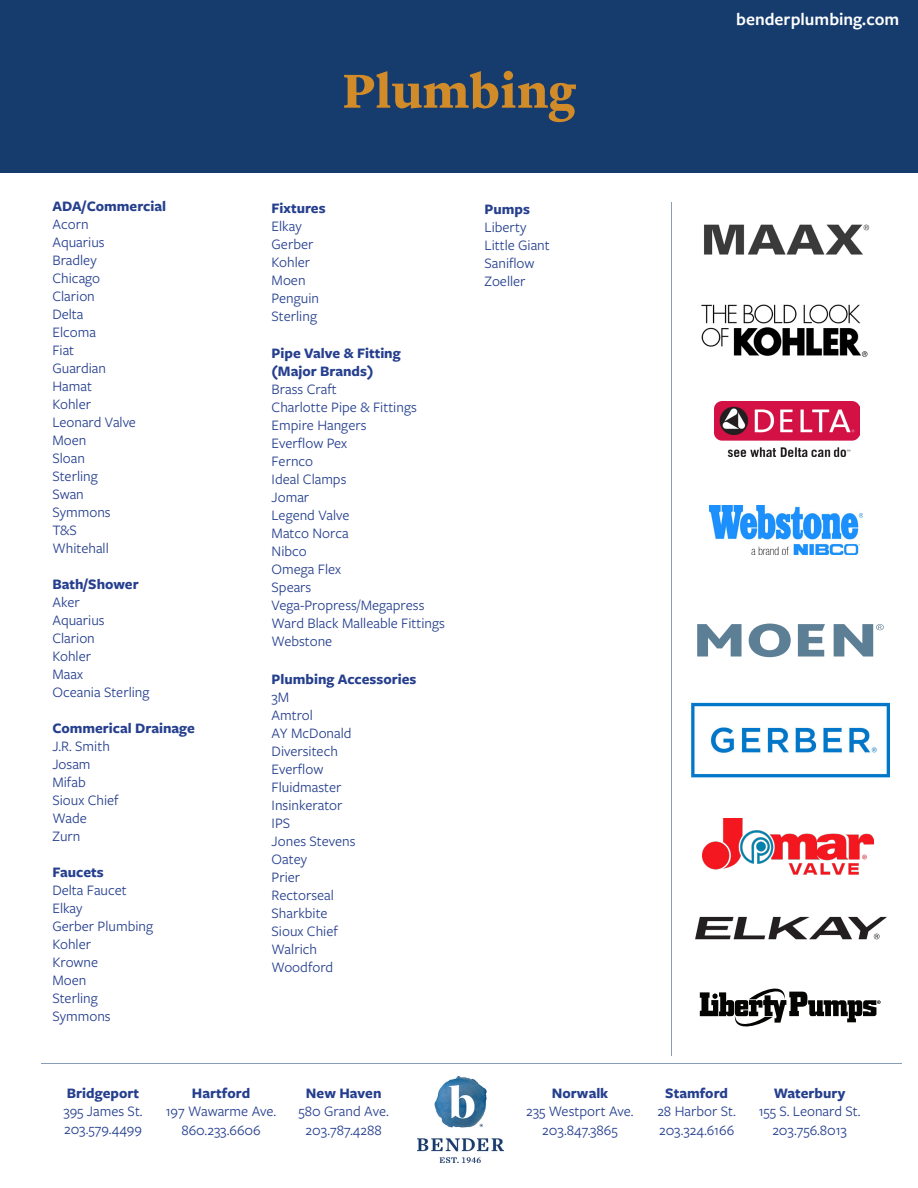
<style>
.page{position:relative;width:918px;height:1188px;background:#fff}
.page>*{position:absolute;margin:0;border:0;box-sizing:border-box;transform-origin:0 0}
.t1{font:900 52.5px "Freight Text Pro";color:#d18b29}
.t2{font:600 18px "Freight Sans Pro";color:#fff}
.t3{font:700 18px "Freight Sans Pro";color:#fff}
.t4{font:15px "Freight Sans Pro";color:#253f8e}
.t5{font:700 15px "Freight Sans Pro";color:#253f8e}
</style>
<div class="page">
<hr style="left:671px;top:202px;width:1px;height:854px;background:#163c6d">
<img style="left:417px;top:1076px;width:87px;height:87px">
<div style="left:0;top:0;width:918px;height:173px;background:#163c6d"></div>
<svg style="left:697px;top:624px;width:45px;height:33px"></svg>
<svg style="left:749px;top:624px;width:42px;height:33px"></svg>
<svg style="left:798px;top:624px;width:27px;height:33px"></svg>
<svg style="left:834px;top:624px;width:50px;height:33px"></svg>
<img style="left:692px;top:702px;width:198px;height:76px">
<img style="left:704px;top:224px;width:166px;height:31px">
<img style="left:709px;top:506px;width:153px;height:48px">
<img style="left:701px;top:304px;width:167px;height:53px">
<img style="left:715px;top:401px;width:145px;height:56px">
<img style="left:695px;top:916px;width:192px;height:24px">
<img style="left:702px;top:818px;width:172px;height:57px">
<svg style="left:700px;top:989px;width:181px;height:37px"></svg>
<p class="t1" style="left:342px;top:55px;width:235px">Plumbing</p>
<p class="t2" style="left:736px;top:7px;width:165px">benderplumbing.com</p>
<p class="t3" style="left:711px;top:8px;width:151px">bendershowrooms</p>
<p class="t5" style="left:52px;top:196px;width:115px">ADA/Commercial</p>
<p class="t4" style="left:52px;top:214px;width:38px">Acorn</p>
<p class="t4" style="left:52px;top:232px;width:54px">Aquarius</p>
<p class="t4" style="left:52px;top:250px;width:46px">Bradley</p>
<p class="t4" style="left:52px;top:268px;width:49px">Chicago</p>
<p class="t4" style="left:52px;top:286px;width:44px">Clarion</p>
<p class="t4" style="left:52px;top:304px;width:33px">Delta</p>
<p class="t4" style="left:52px;top:322px;width:45px">Elcoma</p>
<p class="t4" style="left:52px;top:340px;width:23px">Fiat</p>
<p class="t4" style="left:52px;top:358px;width:55px">Guardian</p>
<p class="t4" style="left:52px;top:376px;width:41px">Hamat</p>
<p class="t4" style="left:52px;top:394px;width:40px">Kohler</p>
<p class="t4" style="left:52px;top:412px;width:85px">Leonard Valve</p>
<p class="t4" style="left:52px;top:430px;width:36px">Moen</p>
<p class="t4" style="left:52px;top:448px;width:34px">Sloan</p>
<p class="t4" style="left:52px;top:466px;width:47px">Sterling</p>
<p class="t4" style="left:52px;top:484px;width:33px">Swan</p>
<p class="t4" style="left:52px;top:502px;width:60px">Symmons</p>
<p class="t4" style="left:52px;top:520px;width:26px">T&amp;S</p>
<p class="t4" style="left:52px;top:538px;width:58px">Whitehall</p>
<p class="t5" style="left:52px;top:574px;width:88px">Bath/Shower</p>
<p class="t4" style="left:52px;top:592px;width:29px">Aker</p>
<p class="t4" style="left:52px;top:610px;width:54px">Aquarius</p>
<p class="t4" style="left:52px;top:628px;width:44px">Clarion</p>
<p class="t4" style="left:52px;top:646px;width:40px">Kohler</p>
<p class="t4" style="left:52px;top:664px;width:32px">Maax</p>
<p class="t4" style="left:52px;top:682px;width:99px">Oceania Sterling</p>
<p class="t5" style="left:52px;top:718px;width:144px">Commerical Drainage</p>
<p class="t4" style="left:52px;top:736px;width:59px">J.R. Smith</p>
<p class="t4" style="left:52px;top:754px;width:40px">Josam</p>
<p class="t4" style="left:52px;top:772px;width:35px">Mifab</p>
<p class="t4" style="left:52px;top:790px;width:68px">Sioux Chief</p>
<p class="t4" style="left:52px;top:808px;width:36px">Wade</p>
<p class="t4" style="left:52px;top:826px;width:30px">Zurn</p>
<p class="t5" style="left:52px;top:862px;width:53px">Faucets</p>
<p class="t4" style="left:52px;top:880px;width:76px">Delta Faucet</p>
<p class="t4" style="left:52px;top:898px;width:32px">Elkay</p>
<p class="t4" style="left:52px;top:916px;width:102px">Gerber Plumbing</p>
<p class="t4" style="left:52px;top:934px;width:40px">Kohler</p>
<p class="t4" style="left:52px;top:952px;width:47px">Krowne</p>
<p class="t4" style="left:52px;top:970px;width:36px">Moen</p>
<p class="t4" style="left:52px;top:988px;width:47px">Sterling</p>
<p class="t4" style="left:52px;top:1006px;width:60px">Symmons</p>
<p class="t5" style="left:272px;top:197px;width:55px">Fixtures</p>
<p class="t4" style="left:272px;top:216px;width:32px">Elkay</p>
<p class="t4" style="left:272px;top:234px;width:43px">Gerber</p>
<p class="t4" style="left:272px;top:252px;width:40px">Kohler</p>
<p class="t4" style="left:272px;top:270px;width:36px">Moen</p>
<p class="t4" style="left:272px;top:288px;width:49px">Penguin</p>
<p class="t4" style="left:272px;top:306px;width:47px">Sterling</p>
<p class="t5" style="left:272px;top:343px;width:131px">Pipe Valve &amp; Fitting</p>
<p class="t5" style="left:272px;top:361px;width:103px">(Major Brands)</p>
<p class="t4" style="left:272px;top:379px;width:67px">Brass Craft</p>
<p class="t4" style="left:272px;top:397px;width:147px">Charlotte Pipe &amp; Fittings</p>
<p class="t4" style="left:272px;top:415px;width:96px">Empire Hangers</p>
<p class="t4" style="left:272px;top:433px;width:77px">Everflow Pex</p>
<p class="t4" style="left:272px;top:451px;width:43px">Fernco</p>
<p class="t4" style="left:272px;top:469px;width:76px">Ideal Clamps</p>
<p class="t4" style="left:272px;top:487px;width:39px">Jomar</p>
<p class="t4" style="left:272px;top:505px;width:79px">Legend Valve</p>
<p class="t4" style="left:272px;top:523px;width:79px">Matco Norca</p>
<p class="t4" style="left:272px;top:541px;width:37px">Nibco</p>
<p class="t4" style="left:272px;top:559px;width:71px">Omega Flex</p>
<p class="t4" style="left:272px;top:577px;width:41px">Spears</p>
<p class="t4" style="left:272px;top:595px;width:154px">Vega-Propress/Megapress</p>
<p class="t4" style="left:272px;top:613px;width:175px">Ward Black Malleable Fittings</p>
<p class="t4" style="left:272px;top:631px;width:62px">Webstone</p>
<p class="t5" style="left:272px;top:669px;width:146px">Plumbing Accessories</p>
<p class="t4" style="left:272px;top:687px;width:19px">3M</p>
<p class="t4" style="left:272px;top:705px;width:43px">Amtrol</p>
<p class="t4" style="left:272px;top:723px;width:81px">AY McDonald</p>
<p class="t4" style="left:272px;top:741px;width:68px">Diversitech</p>
<p class="t4" style="left:272px;top:759px;width:53px">Everflow</p>
<p class="t4" style="left:272px;top:777px;width:71px">Fluidmaster</p>
<p class="t4" style="left:272px;top:795px;width:72px">Insinkerator</p>
<p class="t4" style="left:272px;top:813px;width:20px">IPS</p>
<p class="t4" style="left:272px;top:831px;width:86px">Jones Stevens</p>
<p class="t4" style="left:272px;top:849px;width:37px">Oatey</p>
<p class="t4" style="left:272px;top:867px;width:30px">Prier</p>
<p class="t4" style="left:272px;top:885px;width:64px">Rectorseal</p>
<p class="t4" style="left:272px;top:903px;width:58px">Sharkbite</p>
<p class="t4" style="left:272px;top:921px;width:68px">Sioux Chief</p>
<p class="t4" style="left:272px;top:939px;width:47px">Walrich</p>
<p class="t4" style="left:272px;top:957px;width:63px">Woodford</p>
<p class="t5" style="left:67px;top:1083px;width:74px">Bridgeport</p>
<p class="t4" style="left:63px;top:1101px;width:81px">395 James St.</p>
<p class="t4" style="left:64px;top:1119px;width:79px">203.579.4499</p>
<p class="t5" style="left:192px;top:1083px;width:60px">Hartford</p>
<p class="t4" style="left:166px;top:1101px;width:112px">197 Wawarme Ave.</p>
<p class="t4" style="left:181px;top:1121px;width:81px">860.233.6606</p>
<p class="t5" style="left:306px;top:1083px;width:77px">New Haven</p>
<p class="t4" style="left:299px;top:1101px;width:92px">580 Grand Ave.</p>
<p class="t4" style="left:306px;top:1121px;width:78px">203.787.4288</p>
<p class="t5" style="left:484px;top:199px;width:47px">Pumps</p>
<p class="t4" style="left:484px;top:217px;width:43px">Liberty</p>
<p class="t4" style="left:484px;top:235px;width:67px">Little Giant</p>
<p class="t4" style="left:484px;top:253px;width:51px">Saniflow</p>
<p class="t4" style="left:484px;top:271px;width:43px">Zoeller</p>
<p class="t5" style="left:552px;top:1083px;width:58px">Norwalk</p>
<p class="t4" style="left:526px;top:1101px;width:109px">235 Westport Ave.</p>
<p class="t4" style="left:542px;top:1121px;width:77px">203.847.3865</p>
<p class="t5" style="left:665px;top:1083px;width:64px">Stamford</p>
<p class="t4" style="left:657px;top:1101px;width:80px">28 Harbor St.</p>
<p class="t4" style="left:659px;top:1121px;width:77px">203.324.6166</p>
<p class="t5" style="left:774px;top:1083px;width:73px">Waterbury</p>
<p class="t4" style="left:759px;top:1101px;width:103px">155 S. Leonard St.</p>
<p class="t4" style="left:772px;top:1121px;width:76px">203.756.8013</p>
</div>
